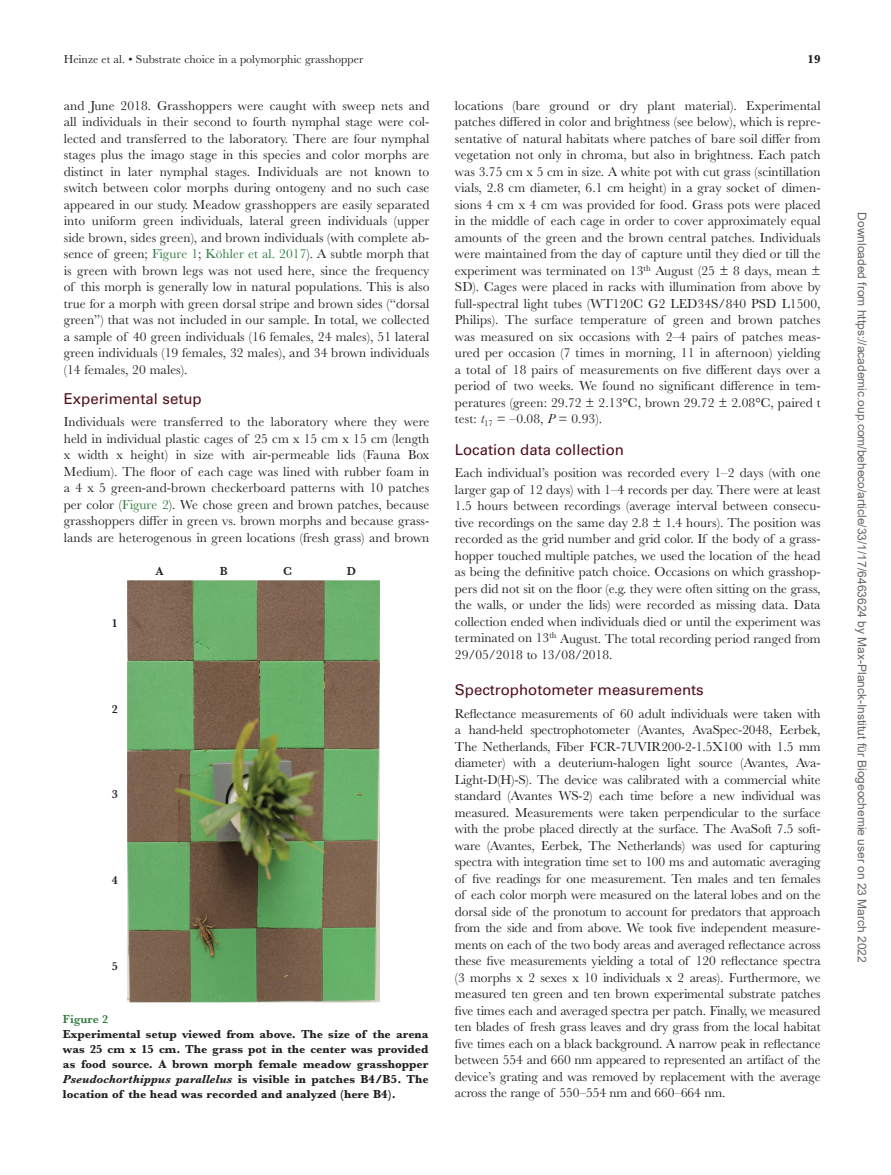
<style>
.page{position:relative;width:891px;height:1175px;background:#fff}
.page>*{position:absolute;margin:0;border:0;box-sizing:border-box;transform-origin:0 0}
.t1{font:15px "Univers LT Std";color:#510f1b}
.t2{font:13.5px/16.5px "Baskerville MT Std";letter-spacing:.005em;color:#231f20;text-align:justify}
.t3{font:700 12px/15px "Baskerville MT Std";color:#231f20;text-align:justify}
.t4{font:12px "Arial";color:#666}
.t5{font:12px "Baskerville MT Std";color:#231f20}
.t6{font:600 12px "Baskerville MT Std";color:#231f20}
.t7{font:600 12px "Baskerville MT Std";color:#2a7a3b}
.s1{color:#2a7a3b}
.s2{font-style:italic}
</style>
<div class="page">
<img style="left:127px;top:580px;width:253px;height:422px">
<p class="t5" style="left:64px;top:52px;width:301px">Heinze et al. • Substrate choice in a polymorphic grasshopper</p>
<p class="t3" style="left:808px;top:52px;width:15px">19</p>
<p class="t2" style="left:64px;top:97px;width:367px">and June 2018. Grasshoppers were caught with sweep nets and all individuals in their second to fourth nymphal stage were col&shy;lected and transferred to the laboratory. There are four nymphal stages plus the imago stage in this species and color morphs are distinct in later nymphal stages. Individuals are not known to switch between color morphs during ontogeny and no such case appeared in our study. Meadow grasshoppers are easily separated into uniform green individuals, lateral green individuals (upper side brown, sides green), and brown individuals (with complete ab&shy;sence of green; <span class="s1">Figure 1</span>; <span class="s1">Köhler et al. 2017</span>). A subtle morph that is green with brown legs was not used here, since the frequency of this morph is generally low in natural populations. This is also true for a morph with green dorsal stripe and brown sides (“dorsal green”) that was not included in our sample. In total, we collected a sample of 40 green individuals (16 females, 24 males), 51 lateral green individuals (19 females, 32 males), and 34 brown individuals (14 females, 20 males).</p>
<p class="t1" style="left:64px;top:390px;width:139px">Experimental setup</p>
<p class="t2" style="left:64px;top:414px;width:367px">Individuals were transferred to the laboratory where they were held in individual plastic cages of 25 cm x 15 cm x 15 cm (length x width x height) in size with air-permeable lids (Fauna Box Medium). The floor of each cage was lined with rubber foam in a 4 x 5 green-and-brown checkerboard patterns with 10 patches per color (<span class="s1">Figure 2</span>). We chose green and brown patches, because grasshoppers differ in green vs. brown morphs and because grass&shy;lands are heterogenous in green locations (fresh grass) and brown</p>
<p class="t2" style="left:455px;top:97px;width:367px">locations (bare ground or dry plant material). Experimental patches differed in color and brightness (see below), which is repre&shy;sentative of natural habitats where patches of bare soil differ from vegetation not only in chroma, but also in brightness. Each patch was 3.75 cm x 5 cm in size. A white pot with cut grass (scintillation vials, 2.8 cm diameter, 6.1 cm height) in a gray socket of dimen&shy;sions 4 cm x 4 cm was provided for food. Grass pots were placed in the middle of each cage in order to cover approximately equal amounts of the green and the brown central patches. Individuals were maintained from the day of capture until they died or till the experiment was terminated on 13<sup>th</sup> August (25 ± 8 days, mean ± SD). Cages were placed in racks with illumination from above by full-spectral light tubes (WT120C G2 LED34S/840 PSD L1500, Philips). The surface temperature of green and brown patches was measured on six occasions with 2–4 pairs of patches meas&shy;ured per occasion (7 times in morning, 11 in afternoon) yielding a total of 18 pairs of measurements on five different days over a period of two weeks. We found no significant difference in tem&shy;peratures (green: 29.72 ± 2.13°C, brown 29.72 ± 2.08°C, paired t test: <span class="s2">t</span><sub>17</sub> = –0.08, <span class="s2">P</span> = 0.93).</p>
<p class="t1" style="left:455px;top:441px;width:171px">Location data collection</p>
<p class="t2" style="left:455px;top:465px;width:367px">Each individual’s position was recorded every 1–2 days (with one larger gap of 12 days) with 1–4 records per day. There were at least 1.5 hours between recordings (average interval between consecu&shy;tive recordings on the same day 2.8 ± 1.4 hours). The position was recorded as the grid number and grid color. If the body of a grass&shy;hopper touched multiple patches, we used the location of the head as being the definitive patch choice. Occasions on which grasshop&shy;pers did not sit on the floor (e.g. they were often sitting on the grass, the walls, or under the lids) were recorded as missing data. Data collection ended when individuals died or until the experiment was terminated on 13<sup>th</sup> August. The total recording period ranged from 29/05/2018 to 13/08/2018.</p>
<p class="t1" style="left:455px;top:681px;width:250px">Spectrophotometer measurements</p>
<p class="t2" style="left:455px;top:705px;width:367px">Reflectance measurements of 60 adult individuals were taken with a hand-held spectrophotometer (Avantes, AvaSpec-2048, Eerbek, The Netherlands, Fiber FCR-7UVIR200-2-1.5X100 with 1.5 mm diameter) with a deuterium-halogen light source (Avantes, Ava-Light-D(H)-S). The device was calibrated with a commercial white standard (Avantes WS-2) each time before a new individual was measured. Measurements were taken perpendicular to the surface with the probe placed directly at the surface. The AvaSoft 7.5 soft&shy;ware (Avantes, Eerbek, The Netherlands) was used for capturing spectra with integration time set to 100 ms and automatic averaging of five readings for one measurement. Ten males and ten females of each color morph were measured on the lateral lobes and on the dorsal side of the pronotum to account for predators that approach from the side and from above. We took five independent measure&shy;ments on each of the two body areas and averaged reflectance across these five measurements yielding a total of 120 reflectance spectra (3 morphs x 2 sexes x 10 individuals x 2 areas). Furthermore, we measured ten green and ten brown experimental substrate patches five times each and averaged spectra per patch. Finally, we measured ten blades of fresh grass leaves and dry grass from the local habitat five times each on a black background. A narrow peak in reflectance between 554 and 660 nm appeared to represented an artifact of the device’s grating and was removed by replacement with the average across the range of 550–554 nm and 660–664 nm.</p>
<p class="t6" style="left:220px;top:564px;width:9px">B</p>
<p class="t6" style="left:283px;top:564px;width:10px">C</p>
<p class="t6" style="left:347px;top:564px;width:11px">D</p>
<p class="t6" style="left:155px;top:564px;width:10px">A</p>
<p class="t6" style="left:112px;top:616px;width:7px">1</p>
<p class="t6" style="left:112px;top:701px;width:7px">2</p>
<p class="t6" style="left:112px;top:787px;width:7px">3</p>
<p class="t6" style="left:112px;top:873px;width:7px">4</p>
<p class="t6" style="left:112px;top:959px;width:7px">5</p>
<p class="t7" style="left:63px;top:1011px;width:47px">Figure 2</p>
<p class="t3" style="left:63px;top:1026px;width:367px">Experimental setup viewed from above. The size of the arena was 25 cm x 15 cm. The grass pot in the center was provided as food source. A brown morph female meadow grasshopper <span class="s2">Pseudochorthippus parallelus</span> is visible in patches B4/B5. The location of the head was recorded and analyzed (here B4).</p>
<p class="t4" style="left:866px;top:212px;width:751px;rotate:90deg">Downloaded from https://academic.oup.com/beheco/article/33/1/17/6463624 by Max-Planck-Institut für Biogeochemie user on 23 March 2022</p>
</div>
